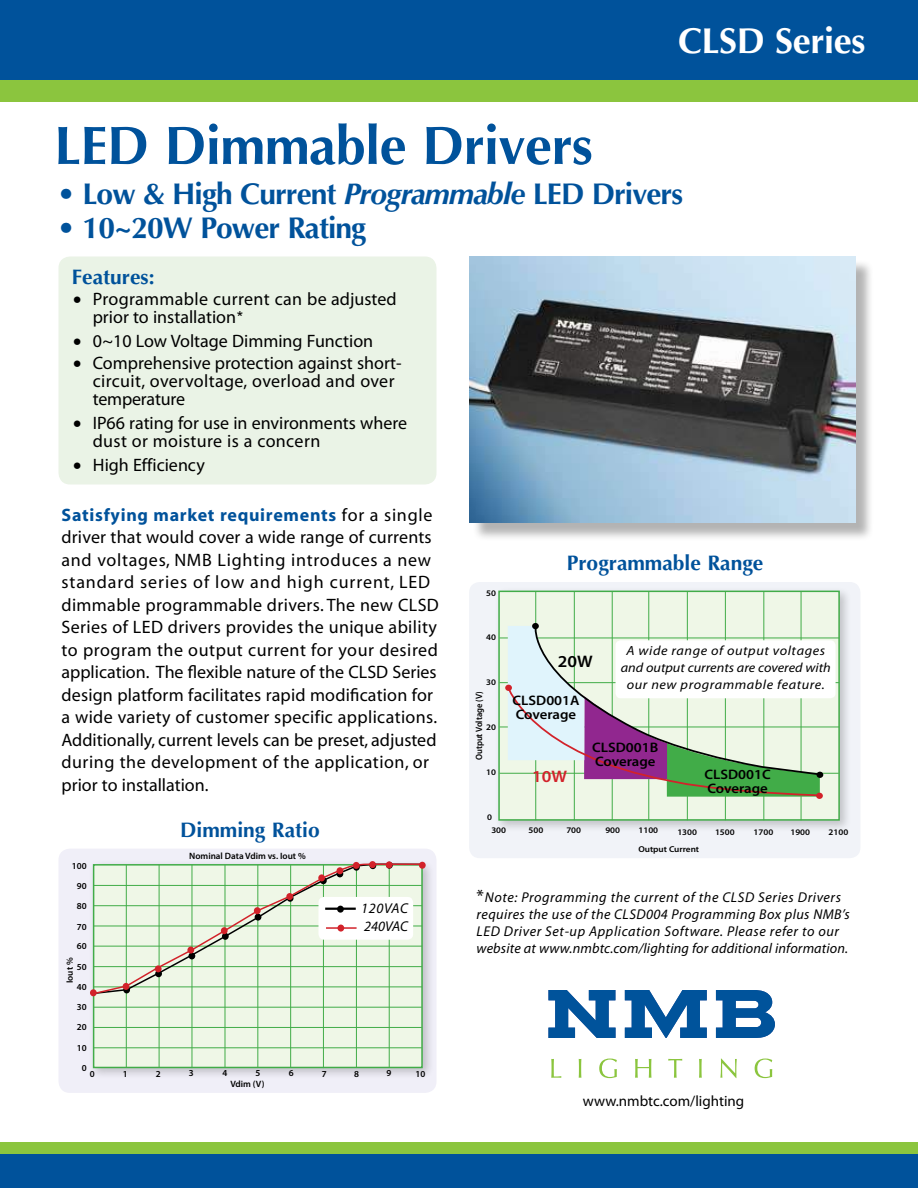
<style>
.page{position:relative;width:918px;height:1188px;background:#fff}
.page>*{position:absolute;margin:0;border:0;box-sizing:border-box;transform-origin:0 0}
.t1{font:700 54px "Optima";letter-spacing:-.01em;color:#00529b}
.t2{font:700 36px "Optima";letter-spacing:-.01em;color:#fff}
.t3{font:700 30px "Optima";letter-spacing:-.03em;color:#00529b}
.t4{font:700 21px "Optima";color:#00529b}
.t5{font:18px/22.5px "Myriad";letter-spacing:.02em;color:#000}
.t6{font:18px/18px "Myriad Pro";color:#000}
.t7{font:600 16.8px "Myriad Pro";color:#000;scale:1.07 1}
.t8{font:600 16.8px "Myriad Pro";color:#d2222a;scale:1.07 1}
.t9{font:15px "Myriad Pro";color:#000}
.t10{font:italic 14.25px/17.1px "Myriad Pro";letter-spacing:.03em;color:#000}
.t11{font:italic 14.25px/18px "Myriad Pro";color:#000}
.t12{font:600 13.8px/13.8px "Myriad Pro";color:#000;scale:1.07 1}
.t13{font:italic 13.2px/16.8px "Myriad Pro";letter-spacing:.04em;color:#000;text-align:center;scale:1.07 1}
.t14{font:600 9.15px/19.8px "Myriad Pro";color:#000}
.t15{font:600 9.15px "Myriad Pro";color:#000;scale:.93 1}
.t16{font:600 8.55px "Myriad Pro";color:#000;scale:1.07 1}
.s1{font-style:italic}
.s2{font-family:"Arial";font-size:16.5px}
.s3{font-weight:700;color:#00529b}
.s4{font-style:normal;font-size:18px}
</style>
<div class="page">
<div style="left:0;top:77px;width:918px;height:25px;background:#8bc53e"></div>
<div style="left:0;top:1142px;width:918px;height:25px;background:#8bc53e"></div>
<div style="left:59px;top:256px;width:378px;height:228px;background:#eaf3e6;border-radius:12px"></div>
<svg style="left:625px;top:990px;width:82px;height:48px"></svg>
<svg style="left:716px;top:990px;width:59px;height:48px"></svg>
<svg style="left:548px;top:990px;width:68px;height:48px"></svg>
<svg style="left:551px;top:1059px;width:10px;height:19px"></svg>
<svg style="left:579px;top:1059px;width:2px;height:19px"></svg>
<svg style="left:599px;top:1059px;width:18px;height:19px"></svg>
<svg style="left:635px;top:1059px;width:16px;height:19px"></svg>
<svg style="left:668px;top:1059px;width:14px;height:19px"></svg>
<svg style="left:699px;top:1059px;width:3px;height:19px"></svg>
<svg style="left:720px;top:1059px;width:17px;height:19px"></svg>
<svg style="left:755px;top:1059px;width:17px;height:19px"></svg>
<div style="left:0;top:0;width:918px;height:79px;background:#00529b"></div>
<div style="left:0;top:1154px;width:918px;height:34px;background:#00529b"></div>
<div style="left:472px;top:259px;width:409px;height:289px;background:#000;opacity:.3"></div>
<img style="left:470px;top:256px;width:386px;height:267px">
<div style="left:469px;top:582px;width:391px;height:276px;background:#f1f3f8;border-radius:11px"></div>
<div style="left:494px;top:586px;width:365px;height:253px;background:#000;opacity:.2"></div>
<div style="left:498px;top:591px;width:342px;height:230px;background:#eff7e7;border:2px solid #41ac48"></div>
<hr style="left:612px;top:591px;width:1px;height:229px;background:#41ac48">
<hr style="left:574px;top:592px;width:1px;height:228px;background:#41ac48">
<hr style="left:535px;top:591px;width:1px;height:229px;background:#41ac48">
<hr style="left:687px;top:591px;width:1px;height:229px;background:#41ac48">
<hr style="left:649px;top:591px;width:1px;height:229px;background:#41ac48">
<hr style="left:725px;top:591px;width:1px;height:229px;background:#41ac48">
<hr style="left:764px;top:591px;width:1px;height:229px;background:#41ac48">
<hr style="left:801px;top:591px;width:1px;height:229px;background:#41ac48">
<hr style="left:499px;top:682px;width:340px;height:1px;background:#41ac48">
<hr style="left:499px;top:638px;width:340px;height:1px;background:#41ac48">
<hr style="left:499px;top:727px;width:340px;height:1px;background:#41ac48">
<hr style="left:499px;top:773px;width:340px;height:1px;background:#41ac48">
<div style="left:616px;top:640px;width:220px;height:58px;background:#fff;border-radius:5px"></div>
<div style="left:816px;top:793px;width:7px;height:6px;background:#d2222a;border-radius:50%"></div>
<svg style="left:506px;top:626px;width:317px;height:171px"></svg>
<div style="left:532px;top:623px;width:7px;height:6px;background:#000;border-radius:50%"></div>
<div style="left:59px;top:849px;width:378px;height:244px;background:#f0eff8;border-radius:11px"></div>
<div style="left:88px;top:860px;width:353px;height:226px;background:#000;opacity:.2"></div>
<div style="left:93px;top:864px;width:330px;height:204px;background:#eff7e7;border:2px solid #41ac48"></div>
<hr style="left:126px;top:865px;width:1px;height:203px;background:#41ac48">
<hr style="left:159px;top:865px;width:1px;height:203px;background:#41ac48">
<hr style="left:192px;top:865px;width:1px;height:203px;background:#41ac48">
<hr style="left:225px;top:865px;width:1px;height:203px;background:#41ac48">
<hr style="left:258px;top:865px;width:1px;height:203px;background:#41ac48">
<hr style="left:290px;top:865px;width:1px;height:203px;background:#41ac48">
<hr style="left:323px;top:865px;width:1px;height:203px;background:#41ac48">
<hr style="left:356px;top:865px;width:1px;height:203px;background:#41ac48">
<hr style="left:389px;top:865px;width:1px;height:203px;background:#41ac48">
<hr style="left:93px;top:1007px;width:329px;height:1px;background:#41ac48">
<hr style="left:93px;top:1027px;width:329px;height:1px;background:#41ac48">
<hr style="left:93px;top:1048px;width:329px;height:1px;background:#41ac48">
<svg style="left:93px;top:863px;width:331px;height:132px"></svg>
<div style="left:90px;top:989px;width:7px;height:7px;background:#d2222a;border-radius:50%"></div>
<div style="left:123px;top:983px;width:6px;height:7px;background:#d2222a;border-radius:50%"></div>
<div style="left:155px;top:965px;width:7px;height:7px;background:#d2222a;border-radius:50%"></div>
<div style="left:286px;top:893px;width:7px;height:7px;background:#d2222a;border-radius:50%"></div>
<div style="left:318px;top:874px;width:7px;height:7px;background:#d2222a;border-radius:50%"></div>
<div style="left:337px;top:867px;width:6px;height:7px;background:#d2222a;border-radius:50%"></div>
<div style="left:353px;top:862px;width:7px;height:7px;background:#d2222a;border-radius:50%"></div>
<div style="left:369px;top:861px;width:7px;height:7px;background:#d2222a;border-radius:50%"></div>
<h1 class="t1" style="left:54px;top:114px;width:540px">LED Dimmable Drivers</h1>
<h2 class="t2" style="left:678px;top:20px;width:189px">CLSD Series</h2>
<h3 class="t3" style="left:57px;top:176px;width:628px">• Low &amp; High Current <span class="s1">Programmable</span> LED Drivers</h3>
<h3 class="t3" style="left:57px;top:210px;width:311px">• 10~20W Power Rating</h3>
<p class="t4" style="left:72px;top:264px;width:84px">Features:</p>
<p class="t6" style="left:93px;top:292px;width:305px;text-indent:-19px">• Programmable current can be adjusted prior to installation<span class="s2">*</span></p>
<p class="t6" style="left:73px;top:334px;width:302px">• 0~10 Low Voltage Dimming Function</p>
<p class="t6" style="left:93px;top:355px;width:310px;text-indent:-19px">• Comprehensive protection against short&shy;circuit, overvoltage, overload and over temperature</p>
<p class="t6" style="left:93px;top:415px;width:316px;text-indent:-19px">• IP66 rating for use in environments where dust or moisture is a concern</p>
<p class="t6" style="left:73px;top:457px;width:133px">• High Efficiency</p>
<p class="t5" style="left:62px;top:505px;width:379px"><span class="s3">Satisfying market requirements</span> for a single driver that would cover a wide range of currents and voltages, NMB Lighting introduces a new standard series of low and high current, LED dimmable programmable drivers. The new CLSD Series of LED drivers provides the unique ability to program the output current for your desired application. The flexible nature of the CLSD Series design platform facilitates rapid modification for a wide variety of customer specific applications.<br>Additionally, current levels can be preset, adjusted during the development of the application, or prior to installation.</p>
<p class="t4" style="left:180px;top:817px;width:141px">Dimming Ratio</p>
<p class="t14" style="left:189px;top:847px;width:118px">Nominal Data Vdim vs. Iout %</p>
<p class="t14" style="left:72px;top:857px;width:16px">100</p>
<p class="t14" style="left:77px;top:877px;width:11px">90<br>80</p>
<p class="t14" style="left:77px;top:918px;width:11px;line-height:19.2px">70<br>60</p>
<p class="t14" style="left:77px;top:958px;width:11px">50</p>
<p class="t14" style="left:77px;top:979px;width:11px;line-height:19.4px">40<br>30</p>
<p class="t14" style="left:77px;top:1018px;width:11px">20</p>
<p class="t14" style="left:77px;top:1039px;width:11px">10</p>
<p class="t14" style="left:82px;top:1059px;width:6px">0</p>
<p class="t11" style="left:361px;top:900px;width:48px">120VAC<br>240VAC</p>
<p class="t14" style="left:61px;top:983px;width:27px;rotate:-90deg">Iout %</p>
<p class="t14" style="left:90px;top:1065px;width:6px">0</p>
<p class="t14" style="left:123px;top:1065px;width:6px">1</p>
<p class="t14" style="left:156px;top:1064px;width:6px">2</p>
<p class="t14" style="left:189px;top:1064px;width:6px">3</p>
<p class="t14" style="left:222px;top:1064px;width:6px">4</p>
<p class="t14" style="left:256px;top:1064px;width:6px">5</p>
<p class="t14" style="left:289px;top:1064px;width:6px">6</p>
<p class="t14" style="left:322px;top:1064px;width:6px">7</p>
<p class="t14" style="left:354px;top:1064px;width:6px">8</p>
<p class="t14" style="left:387px;top:1064px;width:6px">9</p>
<p class="t14" style="left:415px;top:1064px;width:11px">10</p>
<p class="t14" style="left:230px;top:1074px;width:36px">Vdim (V)</p>
<p class="t16" style="left:486px;top:590px;width:11px">50</p>
<p class="t16" style="left:486px;top:634px;width:11px">40</p>
<p class="t16" style="left:486px;top:679px;width:11px">30</p>
<p class="t15" style="left:476px;top:760px;width:76px;rotate:-90deg">Output Voltage (V)</p>
<p class="t16" style="left:486px;top:724px;width:11px">20</p>
<p class="t16" style="left:486px;top:769px;width:11px">10</p>
<p class="t16" style="left:487px;top:814px;width:6px">0</p>
<p class="t4" style="left:567px;top:551px;width:198px">Programmable Range</p>
<p class="t7" style="left:558px;top:655px;width:34px">20W</p>
<p class="t12" style="left:513px;top:695px;width:64px">CLSD001A<br>Coverage</p>
<p class="t13" style="left:621px;top:643px;width:198px">A wide range of output voltages and output currents are covered with our new programmable feature.</p>
<p class="t8" style="left:532px;top:770px;width:34px">10W</p>
<p class="t12" style="left:592px;top:742px;width:63px">CLSD001B<br>Coverage</p>
<p class="t12" style="left:704px;top:769px;width:63px">CLSD001C<br>Coverage</p>
<p class="t16" style="left:491px;top:827px;width:15px">300</p>
<p class="t16" style="left:529px;top:827px;width:15px">500</p>
<p class="t16" style="left:566px;top:827px;width:15px">700</p>
<p class="t16" style="left:605px;top:827px;width:15px">900</p>
<p class="t16" style="left:638px;top:827px;width:20px">1100</p>
<p class="t16" style="left:677px;top:829px;width:20px">1300</p>
<p class="t16" style="left:715px;top:829px;width:20px">1500</p>
<p class="t16" style="left:754px;top:829px;width:20px">1700</p>
<p class="t16" style="left:790px;top:829px;width:20px">1900</p>
<p class="t16" style="left:829px;top:829px;width:20px">2100</p>
<p class="t16" style="left:638px;top:846px;width:58px">Output Current</p>
<p class="t10" style="left:477px;top:890px;width:375px"><span class="s4">*</span>Note: Programming the current of the CLSD Series Drivers requires the use of the CLSD004 Programming Box plus NMB’s LED Driver Set-up Application Software. Please refer to our website at www.nmbtc.com/lighting for additional information.</p>
<p class="t9" style="left:583px;top:1095px;width:163px">www.nmbtc.com/lighting</p>
</div>
